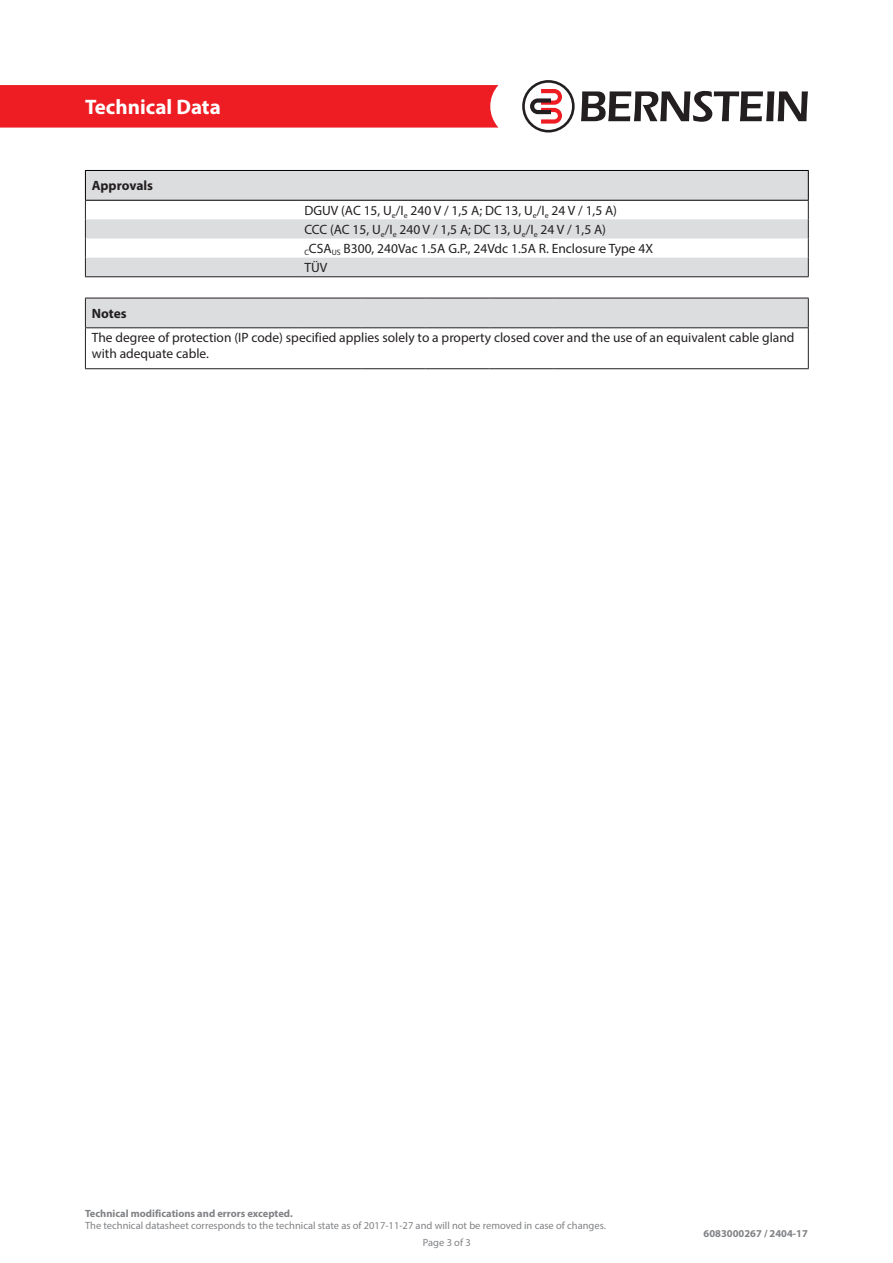
<style>
.page{position:relative;width:893px;height:1263px;background:#fff}
.page>*{position:absolute;margin:0;border:0;box-sizing:border-box;transform-origin:0 0}
.t1{font:700 21px "Myriad Pro";color:#fff}
.t2{font:13.5px/19px "Myriad Pro";color:#231f20}
.t3{font:700 13.5px "Myriad Pro";color:#231f20}
.t4{font:10.5px/16.8px "Myriad Pro";color:#808285}
.t5{font:700 10.5px "Myriad Pro";color:#808285}
</style>
<div class="page">
<div style="left:0;top:85px;width:498px;height:43px;background:#ee1d23"></div>
<svg style="left:581px;top:91px;width:227px;height:31px"></svg>
<svg style="left:522px;top:80px;width:53px;height:53px"></svg>
<div style="left:85px;top:299px;width:724px;height:28px;background:#dcdddf"></div>
<hr style="left:85px;top:328px;width:1px;height:40px;background:#231f20">
<hr style="left:808px;top:328px;width:1px;height:40px;background:#231f20">
<hr style="left:85px;top:298px;width:213px;height:1px;background:#231f20">
<hr style="left:298px;top:298px;width:64px;height:1px;background:#231f20">
<hr style="left:362px;top:298px;width:64px;height:1px;background:#231f20">
<hr style="left:426px;top:298px;width:63px;height:1px;background:#231f20">
<hr style="left:489px;top:298px;width:64px;height:1px;background:#231f20">
<hr style="left:553px;top:298px;width:256px;height:1px;background:#231f20">
<hr style="left:85px;top:327px;width:213px;height:1px;background:#231f20">
<hr style="left:298px;top:327px;width:64px;height:1px;background:#231f20">
<hr style="left:362px;top:327px;width:64px;height:1px;background:#231f20">
<hr style="left:426px;top:327px;width:63px;height:1px;background:#231f20">
<hr style="left:489px;top:327px;width:64px;height:1px;background:#231f20">
<hr style="left:553px;top:327px;width:256px;height:1px;background:#231f20">
<hr style="left:85px;top:368px;width:213px;height:1px;background:#231f20">
<hr style="left:298px;top:368px;width:64px;height:1px;background:#231f20">
<hr style="left:362px;top:368px;width:64px;height:1px;background:#231f20">
<hr style="left:426px;top:368px;width:63px;height:1px;background:#231f20">
<hr style="left:489px;top:368px;width:64px;height:1px;background:#231f20">
<hr style="left:553px;top:368px;width:256px;height:1px;background:#231f20">
<svg style="left:86px;top:171px;width:722px;height:105px;fill:#dcdddf"></svg>
<hr style="left:85px;top:170px;width:213px;height:1px;background:#000">
<hr style="left:298px;top:170px;width:511px;height:1px;background:#000">
<hr style="left:85px;top:200px;width:213px;height:1px;background:#000">
<hr style="left:298px;top:200px;width:511px;height:1px;background:#000">
<svg style="left:85px;top:171px;width:1px;height:105px"></svg>
<svg style="left:808px;top:171px;width:1px;height:105px"></svg>
<hr style="left:85px;top:276px;width:213px;height:1px;background:#231f20">
<hr style="left:298px;top:276px;width:511px;height:1px;background:#231f20">
<h1 class="t1" style="left:85px;top:93px;width:137px">Technical Data</h1>
<p class="t3" style="left:92px;top:177px;width:63px">Approvals</p>
<p class="t2" style="left:304px;top:201px;width:350px">DGUV (AC 15, U<sub>e</sub>/I<sub>e</sub> 240 V / 1,5 A; DC 13, U<sub>e</sub>/I<sub>e</sub> 24 V / 1,5 A)<br>CCC (AC 15, U<sub>e</sub>/I<sub>e</sub> 240 V / 1,5 A; DC 13, U<sub>e</sub>/I<sub>e</sub> 24 V / 1,5 A)<br><sub>C</sub>CSA<sub>US</sub> B300, 240Vac 1.5A G.P., 24Vdc 1.5A R. Enclosure Type 4X TÜV</p>
<p class="t3" style="left:92px;top:305px;width:36px">Notes</p>
<p class="t2" style="left:92px;top:329px;width:704px;line-height:16.2px">The degree of protection (IP code) specified applies solely to a property closed cover and the use of an equivalent cable gland with adequate cable.</p>
<p class="t5" style="left:85px;top:1206px;width:209px">Technical modifications and errors excepted.</p>
<p class="t4" style="left:423px;top:1217px;width:184px;text-indent:-338px">The technical datasheet corresponds to the technical state as of 2017-11-27 and will not be removed in case of changes.<br>Page 3 of 3</p>
<p class="t5" style="left:704px;top:1227px;width:106px">6083000267 / 2404-17</p>
</div>
